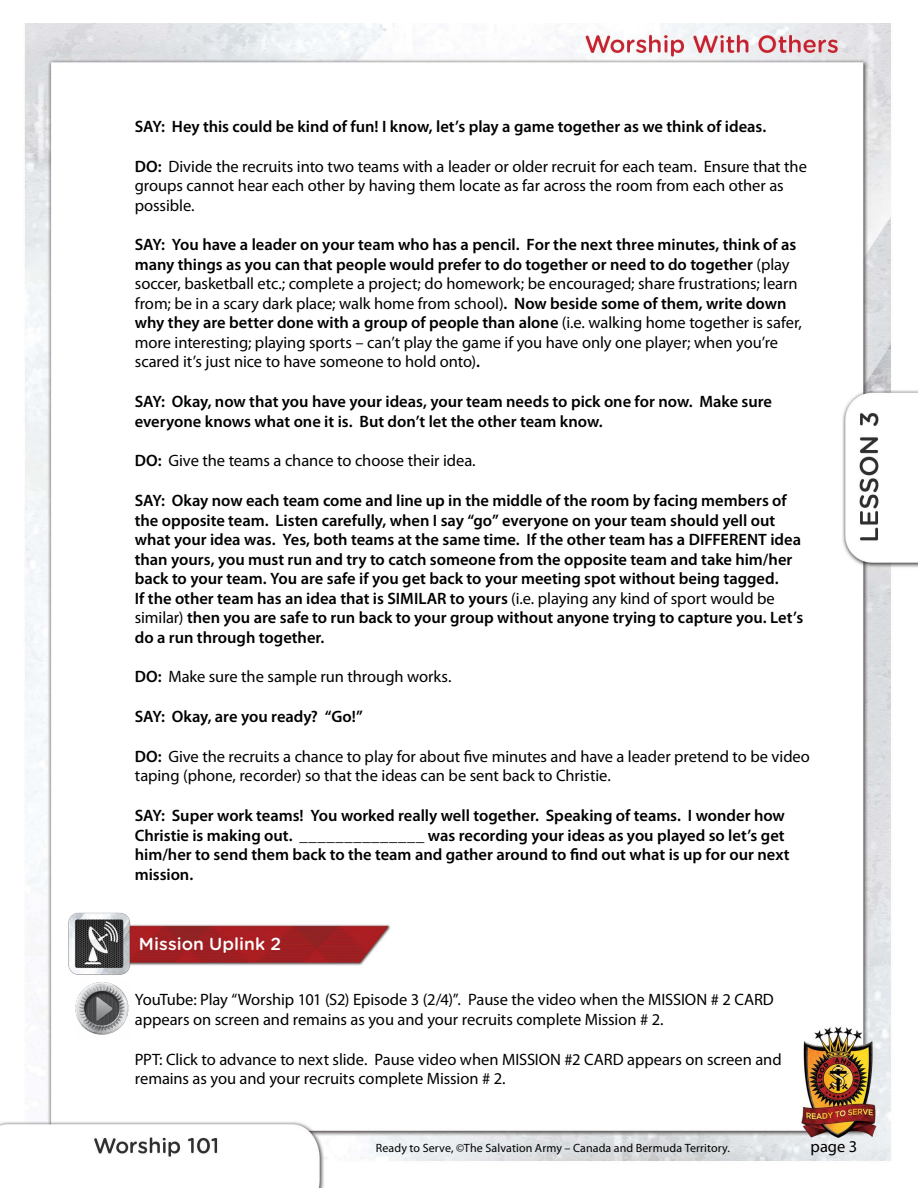
<style>
.page{position:relative;width:918px;height:1188px;background:#fff}
.page>*{position:absolute;margin:0;border:0;box-sizing:border-box;transform-origin:0 0}
.t1{font:500 17.4px "Gotham Rounded";letter-spacing:.005em;color:#fff}
.t2{font:16.5px/19.5px "Myriad Pro";letter-spacing:-.005em;color:#000}
.t3{font:600 16.5px/19.5px "Myriad Pro";color:#000}
.t4{font:12px "Myriad Pro";letter-spacing:.01em;color:#000}
.s1{font-weight:600}
.s2{font-weight:400}
</style>
<div class="page">
<img style="left:0;top:23px;width:918px;height:1165px">
<img style="left:133px;top:921px;width:258px;height:45px">
<img style="left:68px;top:911px;width:65px;height:66px">
<img style="left:75px;top:981px;width:57px;height:57px">
<p class="t3" style="left:135px;top:116px;width:633px">SAY: Hey this could be kind of fun! I know, let’s play a game together as we think of ideas.</p>
<p class="t2" style="left:135px;top:156px;width:674px"><span class="s1">DO:</span> Divide the recruits into two teams with a leader or older recruit for each team. Ensure that the groups cannot hear each other by having them locate as far across the room from each other as possible.</p>
<p class="t2" style="left:135px;top:235px;width:669px"><span class="s1">SAY: You have a leader on your team who has a pencil. For the next three minutes, think of as many things as you can that people would prefer to do together or need to do together</span> (play soccer, basketball etc.; complete a project; do homework; be encouraged; share frustrations; learn from; be in a scary dark place; walk home from school)<span class="s1">. Now beside some of them, write down why they are better done with a group of people than alone</span> (i.e. walking home together is safer, more interesting; playing sports – can’t play the game if you have only one player; when you’re scared it’s just nice to have someone to hold onto)<span class="s1">.</span></p>
<p class="t3" style="left:135px;top:391px;width:639px">SAY: Okay, now that you have your ideas, your team needs to pick one for now. Make sure everyone knows what one it is. But don’t let the other team know.</p>
<p class="t2" style="left:135px;top:451px;width:342px"><span class="s1">DO:</span> Give the teams a chance to choose their idea.</p>
<p class="t3" style="left:135px;top:490px;width:670px">SAY: Okay now each team come and line up in the middle of the room by facing members of the opposite team. Listen carefully, when I say “go” everyone on your team should yell out what your idea was. Yes, both teams at the same time. If the other team has a DIFFERENT idea than yours, you must run and try to catch someone from the opposite team and take him/her back to your team. You are safe if you get back to your meeting spot without being tagged.<br>If the other team has an idea that is SIMILAR to yours <span class="s2">(i.e. playing any kind of sport would be similar)</span> then you are safe to run back to your group without anyone trying to capture you. Let’s do a run through together.</p>
<p class="t2" style="left:135px;top:667px;width:318px"><span class="s1">DO:</span> Make sure the sample run through works.</p>
<p class="t3" style="left:135px;top:706px;width:230px">SAY: Okay, are you ready? “Go!”</p>
<p class="t2" style="left:135px;top:746px;width:677px"><span class="s1">DO:</span> Give the recruits a chance to play for about five minutes and have a leader pretend to be video taping (phone, recorder) so that the ideas can be sent back to Christie.</p>
<p class="t3" style="left:135px;top:805px;width:656px">SAY: Super work teams! You worked really well together. Speaking of teams. I wonder how Christie is making out. ______________ was recording your ideas as you played so let’s get him/her to send them back to the team and gather around to find out what is up for our next mission.</p>
<p class="t1" style="left:139px;top:931px;width:144px">Mission Uplink 2</p>
<p class="t2" style="left:135px;top:990px;width:641px">YouTube: Play “Worship 101 (S2) Episode 3 (2/4)”. Pause the video when the MISSION # 2 CARD appears on screen and remains as you and your recruits complete Mission # 2.</p>
<p class="t2" style="left:135px;top:1049px;width:648px">PPT: Click to advance to next slide. Pause video when MISSION #2 CARD appears on screen and remains as you and your recruits complete Mission # 2.</p>
<p class="t4" style="left:376px;top:1141px;width:356px">Ready to Serve, ©The Salvation Army – Canada and Bermuda Territory.</p>
<p class="t2" style="left:811px;top:1136px;width:48px">page 3</p>
</div>
